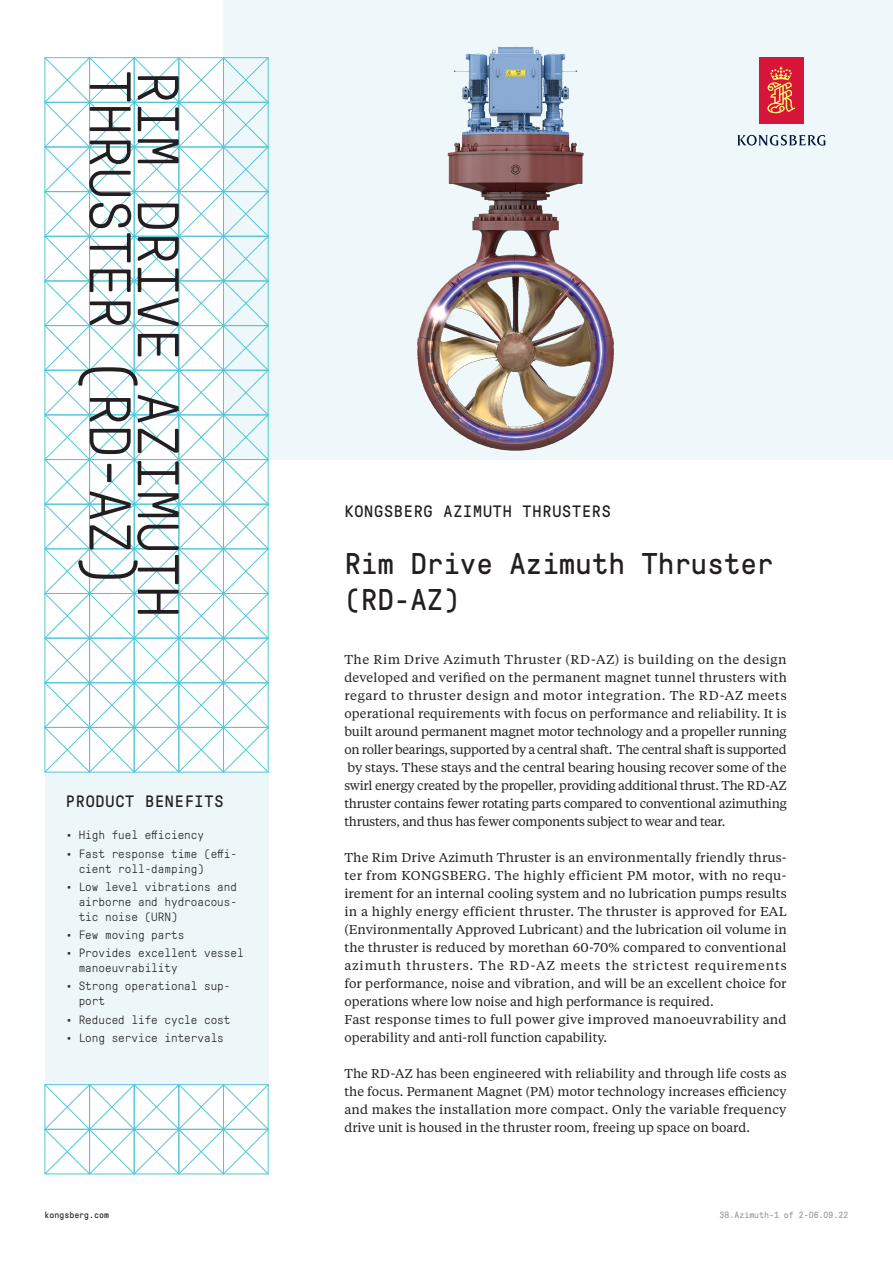
<style>
.page{position:relative;width:893px;height:1263px;background:#fff}
.page>*{position:absolute;margin:0;border:0;box-sizing:border-box;transform-origin:0 0}
.t1{font:300 58.5px "GT Pressura Mono";color:#231f20}
.t2{font:30px/36px "GT Pressura Mono";color:#231f20}
.t3{font:16.5px "GT Pressura Mono";letter-spacing:.05em;color:#231f20}
.t4{font:12.75px/18px "Tiempos Text";letter-spacing:.005em;color:#231f20;text-align:justify}
.t5{font:300 12px/15px "GT Pressura Mono";color:#231f20}
.t6{font:9px "GT Pressura Mono";color:#97999c}
.t7{font:9px "GT Pressura Mono";color:#231f20}
</style>
<div class="page">
<div style="left:223px;top:0;width:670px;height:459px;background:#eef8fa"></div>
<div style="left:45px;top:772px;width:223px;height:313px;background:#edf7f9"></div>
<img style="left:293px;top:46px;width:444px;height:414px">
<svg style="left:44px;top:57px;width:225px;height:716px"></svg>
<svg style="left:44px;top:1084px;width:225px;height:91px"></svg>
<div style="left:759px;top:57px;width:44px;height:66px;background:#d71439"></div>
<svg style="left:767px;top:67px;width:28px;height:47px"></svg>
<svg style="left:737px;top:135px;width:88px;height:11px"></svg>
<h1 class="t1" style="left:141px;top:71px;width:516px;rotate:90deg">THRUSTER (RD-AZ)</h1>
<h1 class="t1" style="left:189px;top:71px;width:548px;rotate:90deg">RIM DRIVE AZIMUTH</h1>
<p class="t3" style="left:66px;top:792px;width:159px">PRODUCT BENEFITS</p>
<p class="t5" style="left:66px;top:828px;width:140px">• High fuel efficiency</p>
<p class="t5" style="left:79px;top:846px;width:160px;text-indent:-13px">• Fast response time (effi&shy;cient roll-damping)</p>
<p class="t5" style="left:79px;top:879px;width:160px;text-align:justify;text-indent:-13px">• Low level vibrations and airborne and hydroacous&shy;tic noise (URN)</p>
<p class="t5" style="left:66px;top:927px;width:120px">• Few moving parts</p>
<p class="t5" style="left:79px;top:946px;width:167px;text-indent:-13px">• Provides excellent vessel manoeuvrability</p>
<p class="t5" style="left:79px;top:979px;width:153px;text-indent:-13px">• Strong operational sup&shy;port</p>
<p class="t5" style="left:66px;top:1012px;width:166px">• Reduced life cycle cost</p>
<p class="t5" style="left:66px;top:1030px;width:159px">• Long service intervals</p>
<p class="t7" style="left:45px;top:1210px;width:66px">kongsberg.com</p>
<p class="t3" style="left:344px;top:502px;width:268px">KONGSBERG AZIMUTH THRUSTERS</p>
<h2 class="t2" style="left:344px;top:546px;width:431px">Rim Drive Azimuth Thruster (RD-AZ)</h2>
<p class="t4" style="left:344px;top:650px;width:444px">The Rim Drive Azimuth Thruster (RD-AZ) is building on the design developed and verified on the permanent magnet tunnel thrusters with regard to thruster design and motor integration. The RD-AZ meets operational requirements with focus on performance and reliability. It is built around permanent magnet motor technology and a propeller running on roller bearings, supported by a central shaft. The central shaft is supported by stays. These stays and the central bearing housing recover some of the swirl energy created by the propeller, providing additional thrust. The RD-AZ thruster contains fewer rotating parts compared to conventional azimuthing thrusters, and thus has fewer components subject to wear and tear.</p>
<p class="t4" style="left:344px;top:848px;width:444px;text-align:left">The Rim Drive Azimuth Thruster is an environmentally friendly thrus&shy;ter from KONGSBERG. The highly efficient PM motor, with no requ&shy;irement for an internal cooling system and no lubrication pumps results in a highly energy efficient thruster. The thruster is approved for EAL (Environmentally Approved Lubricant) and the lubrication oil volume in the thruster is reduced by morethan 60-70% compared to conventional azimuth thrusters. The RD-AZ meets the strictest requirements for performance, noise and vibration, and will be an excellent choice for operations where low noise and high performance is required.<br>Fast response times to full power give improved manoeuvrability and operability and anti-roll function capability.</p>
<p class="t4" style="left:344px;top:1064px;width:444px">The RD-AZ has been engineered with reliability and through life costs as the focus. Permanent Magnet (PM) motor technology increases efficiency and makes the installation more compact. Only the variable frequency drive unit is housed in the thruster room, freeing up space on board.</p>
<p class="t6" style="left:720px;top:1210px;width:130px">38.Azimuth-1 of 2-06.09.22</p>
</div>
